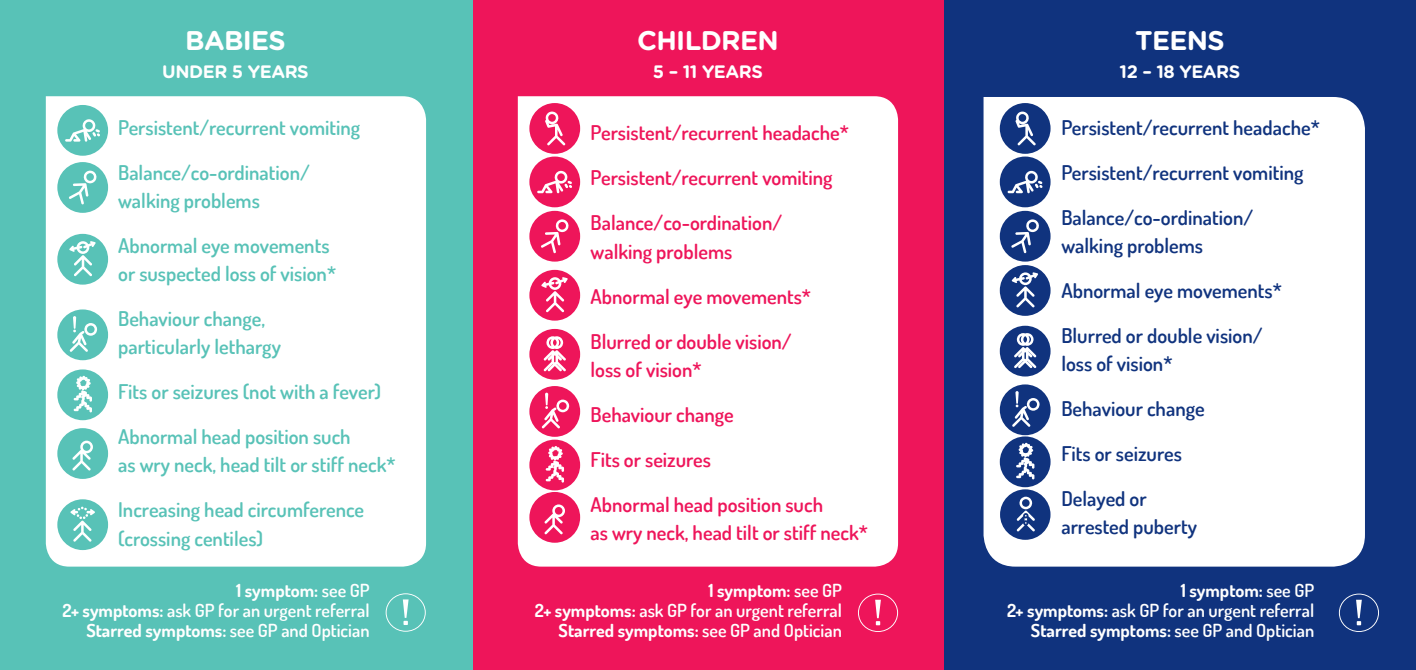
<style>
.page{position:relative;width:1416px;height:670px;background:#fff}
.page>*{position:absolute;margin:0;border:0;box-sizing:border-box;transform-origin:0 0}
.t1{font:700 27px "Gotham Rounded";letter-spacing:-.025em;color:#fff}
.t2{font:600 20.25px/28.1px "Dosis";color:#58c2b7}
.t3{font:600 20.25px/28.1px "Dosis";color:#ee155a}
.t4{font:600 20.25px/28.1px "Dosis";color:#10337e}
.t5{font:600 18px/20.2px "Dosis";color:#fff;text-align:right}
.t6{font:700 18px "Gotham Rounded";letter-spacing:-.025em;color:#fff}
.s1{font-weight:700}
</style>
<div class="page">
<div style="left:467px;top:0;width:483px;height:670px;background:#ee155a"></div>
<div style="left:944px;top:0;width:472px;height:670px;background:#10337e"></div>
<div style="left:0;top:0;width:472px;height:670px;background:#58c2b7"></div>
<div style="left:46px;top:96px;width:380px;height:470px;background:#fff"></div>
<div style="left:983px;top:97px;width:382px;height:469px;background:#fff"></div>
<div style="left:518px;top:96px;width:380px;height:470px;background:#fff"></div>
<svg style="left:386px;top:593px;width:40px;height:38px"></svg>
<svg style="left:858px;top:593px;width:40px;height:39px"></svg>
<svg style="left:1339px;top:593px;width:40px;height:39px"></svg>
<div style="left:57px;top:162px;width:51px;height:51px;background:#58c2b7;border-radius:50%"></div>
<svg style="left:69px;top:171px;width:28px;height:33px"></svg>
<div style="left:57px;top:499px;width:51px;height:51px;background:#58c2b7;border-radius:50%"></div>
<svg style="left:70px;top:506px;width:25px;height:35px"></svg>
<div style="left:57px;top:105px;width:51px;height:51px;background:#58c2b7;border-radius:50%"></div>
<svg style="left:65px;top:119px;width:35px;height:23px"></svg>
<div style="left:57px;top:428px;width:51px;height:51px;background:#58c2b7;border-radius:50%"></div>
<svg style="left:72px;top:440px;width:21px;height:30px"></svg>
<div style="left:57px;top:234px;width:51px;height:51px;background:#58c2b7;border-radius:50%"></div>
<svg style="left:69px;top:241px;width:27px;height:35px"></svg>
<div style="left:57px;top:309px;width:51px;height:51px;background:#58c2b7;border-radius:50%"></div>
<svg style="left:70px;top:316px;width:27px;height:36px"></svg>
<div style="left:57px;top:369px;width:51px;height:51px;background:#58c2b7;border-radius:50%"></div>
<svg style="left:74px;top:375px;width:18px;height:37px"></svg>
<div style="left:529px;top:211px;width:51px;height:50px;background:#ee155a;border-radius:50%"></div>
<svg style="left:541px;top:219px;width:28px;height:34px"></svg>
<div style="left:529px;top:156px;width:51px;height:51px;background:#ee155a;border-radius:50%"></div>
<svg style="left:537px;top:171px;width:35px;height:22px"></svg>
<div style="left:529px;top:492px;width:51px;height:50px;background:#ee155a;border-radius:50%"></div>
<svg style="left:544px;top:504px;width:21px;height:30px"></svg>
<div style="left:529px;top:270px;width:51px;height:50px;background:#ee155a;border-radius:50%"></div>
<svg style="left:541px;top:277px;width:27px;height:35px"></svg>
<div style="left:529px;top:386px;width:51px;height:51px;background:#ee155a;border-radius:50%"></div>
<svg style="left:542px;top:392px;width:27px;height:36px"></svg>
<div style="left:529px;top:439px;width:51px;height:51px;background:#ee155a;border-radius:50%"></div>
<svg style="left:546px;top:446px;width:18px;height:36px"></svg>
<div style="left:529px;top:103px;width:51px;height:51px;background:#ee155a;border-radius:50%"></div>
<svg style="left:545px;top:112px;width:20px;height:33px"></svg>
<div style="left:529px;top:329px;width:51px;height:51px;background:#ee155a;border-radius:50%"></div>
<svg style="left:544px;top:336px;width:22px;height:35px"></svg>
<div style="left:1000px;top:211px;width:50px;height:50px;background:#10337e;border-radius:50%"></div>
<svg style="left:1011px;top:219px;width:28px;height:34px"></svg>
<div style="left:1000px;top:156px;width:50px;height:51px;background:#10337e;border-radius:50%"></div>
<svg style="left:1008px;top:171px;width:35px;height:22px"></svg>
<div style="left:1000px;top:265px;width:50px;height:51px;background:#10337e;border-radius:50%"></div>
<svg style="left:1012px;top:272px;width:26px;height:35px"></svg>
<div style="left:1000px;top:384px;width:50px;height:51px;background:#10337e;border-radius:50%"></div>
<svg style="left:1012px;top:391px;width:28px;height:36px"></svg>
<div style="left:1000px;top:436px;width:50px;height:51px;background:#10337e;border-radius:50%"></div>
<svg style="left:1016px;top:442px;width:18px;height:37px"></svg>
<div style="left:1000px;top:103px;width:50px;height:51px;background:#10337e;border-radius:50%"></div>
<svg style="left:1015px;top:112px;width:21px;height:33px"></svg>
<div style="left:1000px;top:326px;width:50px;height:50px;background:#10337e;border-radius:50%"></div>
<svg style="left:1014px;top:333px;width:22px;height:35px"></svg>
<div style="left:1000px;top:489px;width:50px;height:51px;background:#10337e;border-radius:50%"></div>
<svg style="left:1017px;top:496px;width:18px;height:35px"></svg>
<p class="t1" style="left:185px;top:21px;width:102px">BABIES</p>
<p class="t6" style="left:162px;top:59px;width:148px">UNDER 5 YEARS</p>
<p class="t2" style="left:118px;top:113px;width:244px">Persistent/recurrent vomiting</p>
<p class="t2" style="left:118px;top:158px;width:193px">Balance/co-ordination/ walking problems</p>
<p class="t2" style="left:118px;top:231px;width:220px">Abnormal eye movements or suspected loss of vision*</p>
<p class="t2" style="left:118px;top:304px;width:164px">Behaviour change, particularly lethargy</p>
<p class="t2" style="left:118px;top:377px;width:264px">Fits or seizures (not with a fever)</p>
<p class="t2" style="left:118px;top:422px;width:279px">Abnormal head position such<br>as wry neck, head tilt or stiff neck*</p>
<p class="t2" style="left:118px;top:495px;width:248px">Increasing head circumference (crossing centiles)</p>
<p class="t1" style="left:637px;top:21px;width:143px">CHILDREN</p>
<p class="t6" style="left:653px;top:59px;width:112px">5 – 11 YEARS</p>
<p class="t3" style="left:590px;top:118px;width:260px">Persistent/recurrent headache*</p>
<p class="t3" style="left:590px;top:163px;width:244px">Persistent/recurrent vomiting</p>
<p class="t3" style="left:590px;top:208px;width:193px">Balance/co-ordination/ walking problems</p>
<p class="t3" style="left:590px;top:281px;width:222px">Abnormal eye movements*</p>
<p class="t3" style="left:590px;top:326px;width:203px">Blurred or double vision/ loss of vision*</p>
<p class="t3" style="left:590px;top:400px;width:145px">Behaviour change</p>
<p class="t3" style="left:590px;top:445px;width:122px">Fits or seizures</p>
<p class="t3" style="left:590px;top:490px;width:279px">Abnormal head position such<br>as wry neck, head tilt or stiff neck*</p>
<p class="t1" style="left:1135px;top:21px;width:91px">TEENS</p>
<p class="t6" style="left:1120px;top:59px;width:122px">12 – 18 YEARS</p>
<p class="t4" style="left:1061px;top:113px;width:260px">Persistent/recurrent headache*</p>
<p class="t4" style="left:1061px;top:158px;width:244px">Persistent/recurrent vomiting</p>
<p class="t4" style="left:1061px;top:203px;width:193px">Balance/co-ordination/ walking problems</p>
<p class="t4" style="left:1061px;top:276px;width:222px">Abnormal eye movements*</p>
<p class="t4" style="left:1061px;top:321px;width:203px">Blurred or double vision/ loss of vision*</p>
<p class="t4" style="left:1061px;top:394px;width:145px">Behaviour change</p>
<p class="t4" style="left:1061px;top:439px;width:122px">Fits or seizures</p>
<p class="t4" style="left:1061px;top:484px;width:137px">Delayed or arrested puberty</p>
<p class="t5" style="left:63px;top:579px;width:308px"><span class="s1">1 symptom:</span> see GP<br><span class="s1">2+ symptoms:</span> ask GP for an urgent referral<br><span class="s1">Starred symptoms:</span> see GP and Optician</p>
<p class="t5" style="left:535px;top:579px;width:308px"><span class="s1">1 symptom:</span> see GP<br><span class="s1">2+ symptoms:</span> ask GP for an urgent referral<br><span class="s1">Starred symptoms:</span> see GP and Optician</p>
<p class="t5" style="left:1007px;top:579px;width:308px"><span class="s1">1 symptom:</span> see GP<br><span class="s1">2+ symptoms:</span> ask GP for an urgent referral<br><span class="s1">Starred symptoms:</span> see GP and Optician</p>
</div>
